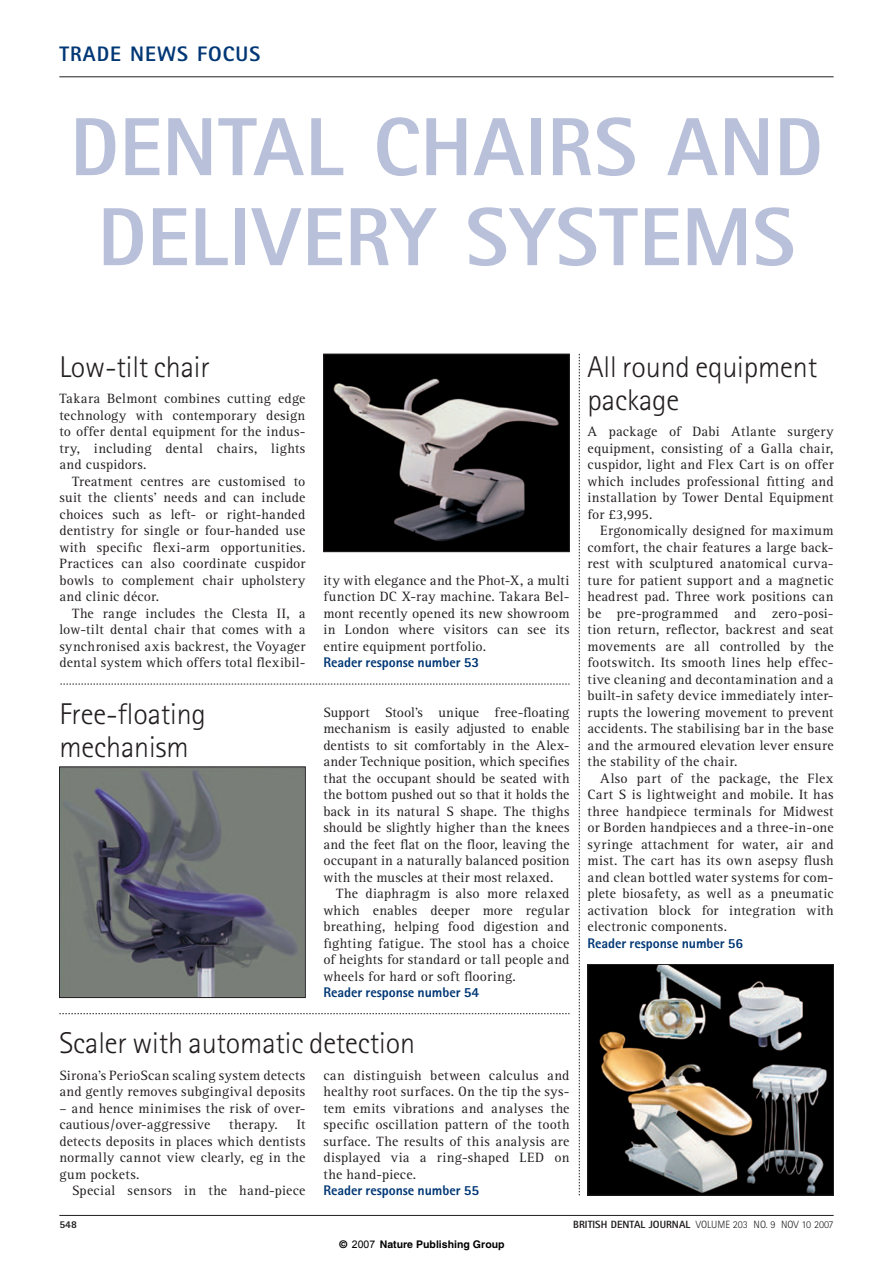
<style>
.page{position:relative;width:893px;height:1263px;background:#fff}
.page>*{position:absolute;margin:0;border:0;box-sizing:border-box;transform-origin:0 0}
.t1{font:800 82.5px/90px "Rotis Sans Serif";letter-spacing:.01em;color:#b9c0d9;text-align:center}
.t2{font:300 30px/33px "Rotis Sans Serif";letter-spacing:-.005em;color:#231f20}
.t3{font:800 21px "Rotis Sans Serif";letter-spacing:.05em;color:#013775}
.t4{font:13.95px/16.5px "Rotis Serif";letter-spacing:.02em;color:#231f20}
.t5{font:13.95px "Rotis Serif";color:#231f20}
.t6{font:800 13.95px "Rotis Sans Serif";letter-spacing:-.005em;color:#013775}
.t7{font:300 10.5px "Rotis Sans Serif";color:#231f20}
.t8{font:700 10.5px "Helvetica";color:#000}
.t9{font:800 10.5px "Rotis Sans Serif";color:#231f20}
.s1{font-family:"Rotis Sans Serif";font-weight:800;color:#013775}
.s2{font-weight:800}
.s3{font-family:"Arial";font-weight:400}
</style>
<div class="page">
<img style="left:325px;top:356px;width:242px;height:194px">
<div style="left:323px;top:354px;width:246px;height:198px;border:1px solid #231f20"></div>
<svg style="left:60px;top:684px;width:509px;height:1px"></svg>
<svg style="left:59px;top:1013px;width:510px;height:1px"></svg>
<svg style="left:579px;top:354px;width:1px;height:841px"></svg>
<hr style="left:59px;top:77px;width:774px;height:1px;background:#231f20">
<hr style="left:59px;top:1215px;width:774px;height:1px;background:#231f20">
<img style="left:589px;top:966px;width:242px;height:227px">
<div style="left:587px;top:964px;width:246px;height:231px;border:1px solid #231f20"></div>
<img style="left:61px;top:769px;width:242px;height:227px">
<div style="left:59px;top:767px;width:246px;height:231px;border:1px solid #231f20"></div>
<p class="t3" style="left:59px;top:47px;width:202px">TRADE NEWS FOCUS</p>
<p class="t1" style="left:70px;top:111px;width:754px">DENTAL CHAIRS AND<br>DELIVERY SYSTEMS</p>
<p class="t2" style="left:59px;top:353px;width:152px">Low-tilt chair</p>
<p class="t4" style="left:59px;top:392px;width:247px">Takara Belmont combines cutting edge</p>
<p class="t4" style="left:59px;top:408px;width:247px">technology with contemporary design</p>
<p class="t4" style="left:59px;top:425px;width:247px">to offer dental equipment for the indus-</p>
<p class="t4" style="left:59px;top:441px;width:247px">try, including dental chairs, lights</p>
<p class="t4" style="left:59px;top:458px;width:89px">and cuspidors.</p>
<p class="t4" style="left:72px;top:474px;width:235px">Treatment centres are customised to</p>
<p class="t4" style="left:59px;top:491px;width:247px">suit the clients’ needs and can include</p>
<p class="t4" style="left:59px;top:507px;width:247px">choices such as left- or right-handed</p>
<p class="t4" style="left:59px;top:524px;width:247px">dentistry for single or four-handed use</p>
<p class="t4" style="left:59px;top:540px;width:247px">with specific flexi-arm opportunities.</p>
<p class="t4" style="left:59px;top:557px;width:247px">Practices can also coordinate cuspidor</p>
<p class="t4" style="left:59px;top:573px;width:247px">bowls to complement chair upholstery</p>
<p class="t4" style="left:59px;top:590px;width:101px">and clinic décor.</p>
<p class="t4" style="left:72px;top:606px;width:235px">The range includes the Clesta II, a</p>
<p class="t4" style="left:59px;top:623px;width:247px">low-tilt dental chair that comes with a</p>
<p class="t4" style="left:59px;top:639px;width:247px">synchronised axis backrest, the Voyager</p>
<p class="t4" style="left:59px;top:656px;width:247px">dental system which offers total flexibil-</p>
<p class="t2" style="left:59px;top:700px;width:148px">Free-floating mechanism</p>
<p class="t4" style="left:323px;top:573px;width:247px">ity with elegance and the Phot-X, a multi function DC X-ray machine. Takara Bel&shy;mont recently opened its new showroom in London where visitors can see its entire equipment portfolio.<br><span class="s1">Reader response number 53</span></p>
<p class="t5" style="left:323px;top:707px;width:247px">Support Stool’s unique free-floating</p>
<p class="t4" style="left:323px;top:722px;width:247px">mechanism is easily adjusted to enable</p>
<p class="t4" style="left:323px;top:738px;width:247px">dentists to sit comfortably in the Alex-</p>
<p class="t4" style="left:323px;top:755px;width:247px">ander Technique position, which specifies</p>
<p class="t4" style="left:323px;top:771px;width:247px">that the occupant should be seated with</p>
<p class="t5" style="left:323px;top:790px;width:247px">the bottom pushed out so that it holds the</p>
<p class="t4" style="left:323px;top:804px;width:247px">back in its natural S shape. The thighs</p>
<p class="t4" style="left:323px;top:821px;width:247px">should be slightly higher than the knees</p>
<p class="t4" style="left:323px;top:837px;width:247px">and the feet flat on the floor, leaving the</p>
<p class="t4" style="left:323px;top:854px;width:247px">occupant in a naturally balanced position</p>
<p class="t4" style="left:323px;top:870px;width:231px">with the muscles at their most relaxed.</p>
<p class="t4" style="left:336px;top:887px;width:235px">The diaphragm is also more relaxed</p>
<p class="t4" style="left:323px;top:903px;width:247px">which enables deeper more regular</p>
<p class="t4" style="left:323px;top:920px;width:247px">breathing, helping food digestion and</p>
<p class="t4" style="left:323px;top:936px;width:247px">fighting fatigue. The stool has a choice</p>
<p class="t4" style="left:323px;top:953px;width:247px">of heights for standard or tall people and</p>
<p class="t4" style="left:323px;top:969px;width:194px">wheels for hard or soft flooring.</p>
<p class="t6" style="left:323px;top:988px;width:157px">Reader response number 54</p>
<p class="t2" style="left:59px;top:1030px;width:357px">Scaler with automatic detection</p>
<p class="t4" style="left:59px;top:1068px;width:247px">Sirona’s PerioScan scaling system detects and gently removes subgingival deposits</p>
<p class="t4" style="left:59px;top:1101px;width:247px">– and hence minimises the risk of over&shy;cautious/over-aggressive</p>
<p class="t4" style="left:323px;top:1068px;width:247px">can distinguish between calculus and healthy root surfaces. On the tip the sys&shy;tem emits vibrations and analyses the specific oscillation pattern of the tooth surface. The results of this analysis are displayed via a ring-shaped LED on the hand-piece.<br><span class="s1">Reader response number 55</span></p>
<p class="t4" style="left:229px;top:1118px;width:50px">therapy.</p>
<p class="t4" style="left:297px;top:1118px;width:10px">It</p>
<p class="t4" style="left:59px;top:1134px;width:247px">detects deposits in places which dentists</p>
<p class="t4" style="left:59px;top:1151px;width:247px">normally cannot view clearly, eg in the</p>
<p class="t4" style="left:59px;top:1167px;width:82px">gum pockets.</p>
<p class="t4" style="left:72px;top:1184px;width:235px">Special sensors in the hand-piece</p>
<p class="t2" style="left:587px;top:353px;width:231px">All round equipment package</p>
<p class="t4" style="left:587px;top:425px;width:247px">A package of Dabi Atlante surgery</p>
<p class="t4" style="left:587px;top:441px;width:247px">equipment, consisting of a Galla chair,</p>
<p class="t4" style="left:587px;top:458px;width:247px">cuspidor, light and Flex Cart is on offer</p>
<p class="t4" style="left:587px;top:474px;width:247px">which includes professional fitting and</p>
<p class="t4" style="left:587px;top:491px;width:247px">installation by Tower Dental Equipment</p>
<p class="t4" style="left:587px;top:507px;width:66px">for £3,995.</p>
<p class="t4" style="left:600px;top:524px;width:235px">Ergonomically designed for maximum</p>
<p class="t4" style="left:587px;top:540px;width:247px">comfort, the chair features a large back-</p>
<p class="t4" style="left:587px;top:557px;width:247px">rest with sculptured anatomical curva-</p>
<p class="t4" style="left:587px;top:573px;width:247px">ture for patient support and a magnetic</p>
<p class="t4" style="left:587px;top:590px;width:247px">headrest pad. Three work positions can</p>
<p class="t4" style="left:587px;top:606px;width:247px">be pre-programmed and zero-posi-</p>
<p class="t4" style="left:587px;top:623px;width:247px">tion return, reflector, backrest and seat</p>
<p class="t4" style="left:587px;top:639px;width:247px">movements are all controlled by the</p>
<p class="t4" style="left:587px;top:656px;width:247px">footswitch. Its smooth lines help effec-</p>
<p class="t4" style="left:587px;top:672px;width:247px">tive cleaning and decontamination and a</p>
<p class="t4" style="left:587px;top:689px;width:247px">built-in safety device immediately inter-</p>
<p class="t4" style="left:587px;top:705px;width:247px">rupts the lowering movement to prevent</p>
<p class="t4" style="left:587px;top:722px;width:247px">accidents. The stabilising bar in the base</p>
<p class="t4" style="left:587px;top:738px;width:247px">and the armoured elevation lever ensure</p>
<p class="t4" style="left:587px;top:755px;width:151px">the stability of the chair.</p>
<p class="t4" style="left:600px;top:771px;width:235px">Also part of the package, the Flex</p>
<p class="t4" style="left:587px;top:788px;width:247px">Cart S is lightweight and mobile. It has</p>
<p class="t4" style="left:587px;top:804px;width:247px">three handpiece terminals for Midwest</p>
<p class="t4" style="left:587px;top:821px;width:247px">or Borden handpieces and a three-in-one</p>
<p class="t4" style="left:587px;top:837px;width:247px">syringe attachment for water, air and</p>
<p class="t4" style="left:587px;top:854px;width:247px">mist. The cart has its own asepsy flush</p>
<p class="t4" style="left:587px;top:870px;width:247px">and clean bottled water systems for com-</p>
<p class="t4" style="left:587px;top:887px;width:247px">plete biosafety, as well as a pneumatic</p>
<p class="t4" style="left:587px;top:903px;width:248px">activation block for integration with</p>
<p class="t4" style="left:587px;top:920px;width:141px">electronic components.</p>
<p class="t6" style="left:587px;top:938px;width:157px">Reader response number 56</p>
<p class="t9" style="left:59px;top:1221px;width:19px">548</p>
<p class="t7" style="left:573px;top:1221px;width:262px"><span class="s2">BRITISH DENTAL JOURNAL</span> VOLUME 203 NO. 9 NOV 10 2007</p>
<p class="t8" style="left:339px;top:1238px;width:166px">© <span class="s3">2007</span> Nature Publishing Group</p>
</div>
